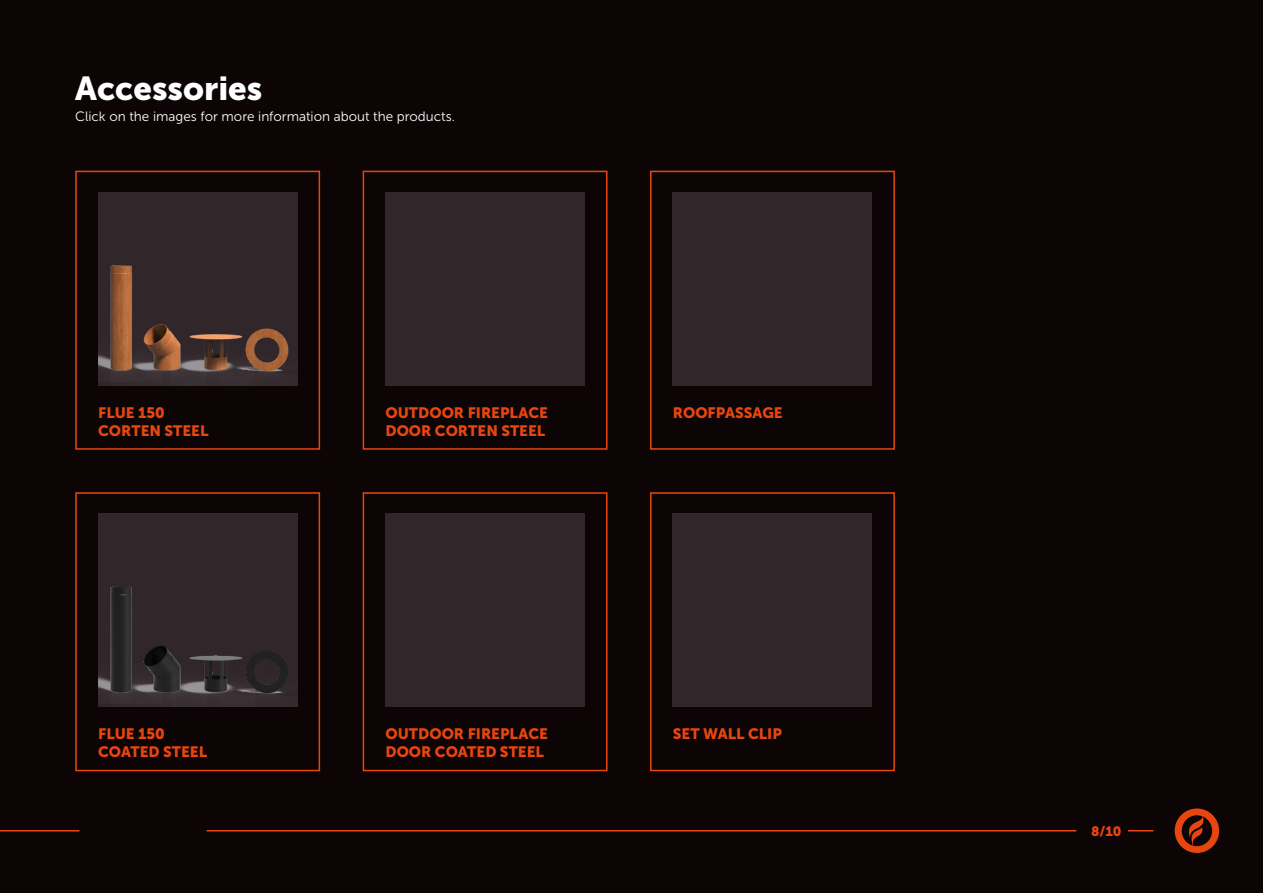
<style>
.page{position:relative;width:1263px;height:893px;background:#0d0405}
.page>*{position:absolute;margin:0;border:0;box-sizing:border-box;transform-origin:0 0}
.t1{font:33px "Museo Sans 900";color:#fff}
.t2{font:15px/18px "Museo Sans 900";color:#e84610}
.t3{font:13.5px "Museo Sans 300";color:#fff}
.t4{font:13.5px "Museo Sans 900";color:#e84610}
</style>
<div class="page">
<svg style="left:1128px;top:830px;width:25px;height:1px"></svg>
<hr style="left:0;top:830px;width:80px;height:1px;background:#e84610">
<svg style="left:1175px;top:808px;width:44px;height:45px"></svg>
<hr style="left:207px;top:830px;width:869px;height:1px;background:#e84610">
<div style="left:75px;top:171px;width:245px;height:279px;border:2px solid #e84610"></div>
<div style="left:75px;top:492px;width:245px;height:279px;border:2px solid #e84610"></div>
<div style="left:650px;top:171px;width:245px;height:279px;border:2px solid #e84610"></div>
<div style="left:363px;top:171px;width:244px;height:279px;border:2px solid #e84610"></div>
<div style="left:363px;top:492px;width:244px;height:279px;border:2px solid #e84610"></div>
<div style="left:650px;top:492px;width:245px;height:279px;border:2px solid #e84610"></div>
<div style="left:98px;top:192px;width:199px;height:193px;background:#31272b"></div>
<div style="left:98px;top:513px;width:199px;height:194px;background:#31272b"></div>
<div style="left:673px;top:192px;width:199px;height:193px;background:#31272b"></div>
<div style="left:385px;top:192px;width:200px;height:193px;background:#31272b"></div>
<div style="left:385px;top:513px;width:200px;height:194px;background:#31272b"></div>
<div style="left:673px;top:513px;width:199px;height:194px;background:#31272b"></div>
<img style="left:206px;top:334px;width:13px;height:44px">
<img style="left:206px;top:655px;width:13px;height:45px">
<img style="left:162px;top:324px;width:44px;height:57px">
<img style="left:162px;top:645px;width:44px;height:58px">
<img style="left:98px;top:265px;width:64px;height:114px">
<img style="left:98px;top:586px;width:64px;height:115px">
<img style="left:219px;top:328px;width:70px;height:50px">
<img style="left:219px;top:651px;width:70px;height:49px">
<h1 class="t1" style="left:75px;top:70px;width:189px">Accessories</h1>
<p class="t3" style="left:75px;top:109px;width:381px">Click on the images for more information about the products.</p>
<p class="t2" style="left:98px;top:403px;width:112px">FLUE 150<br>CORTEN STEEL</p>
<p class="t2" style="left:98px;top:725px;width:111px">FLUE 150<br>COATED STEEL</p>
<p class="t2" style="left:385px;top:403px;width:164px">OUTDOOR FIREPLACE</p>
<p class="t2" style="left:673px;top:403px;width:111px">ROOFPASSAGE</p>
<p class="t2" style="left:385px;top:421px;width:161px">DOOR CORTEN STEEL</p>
<p class="t2" style="left:385px;top:725px;width:164px">OUTDOOR FIREPLACE<br>DOOR COATED STEEL</p>
<p class="t2" style="left:673px;top:725px;width:111px">SET WALL CLIP</p>
<p class="t4" style="left:1091px;top:823px;width:32px">8/10</p>
</div>
